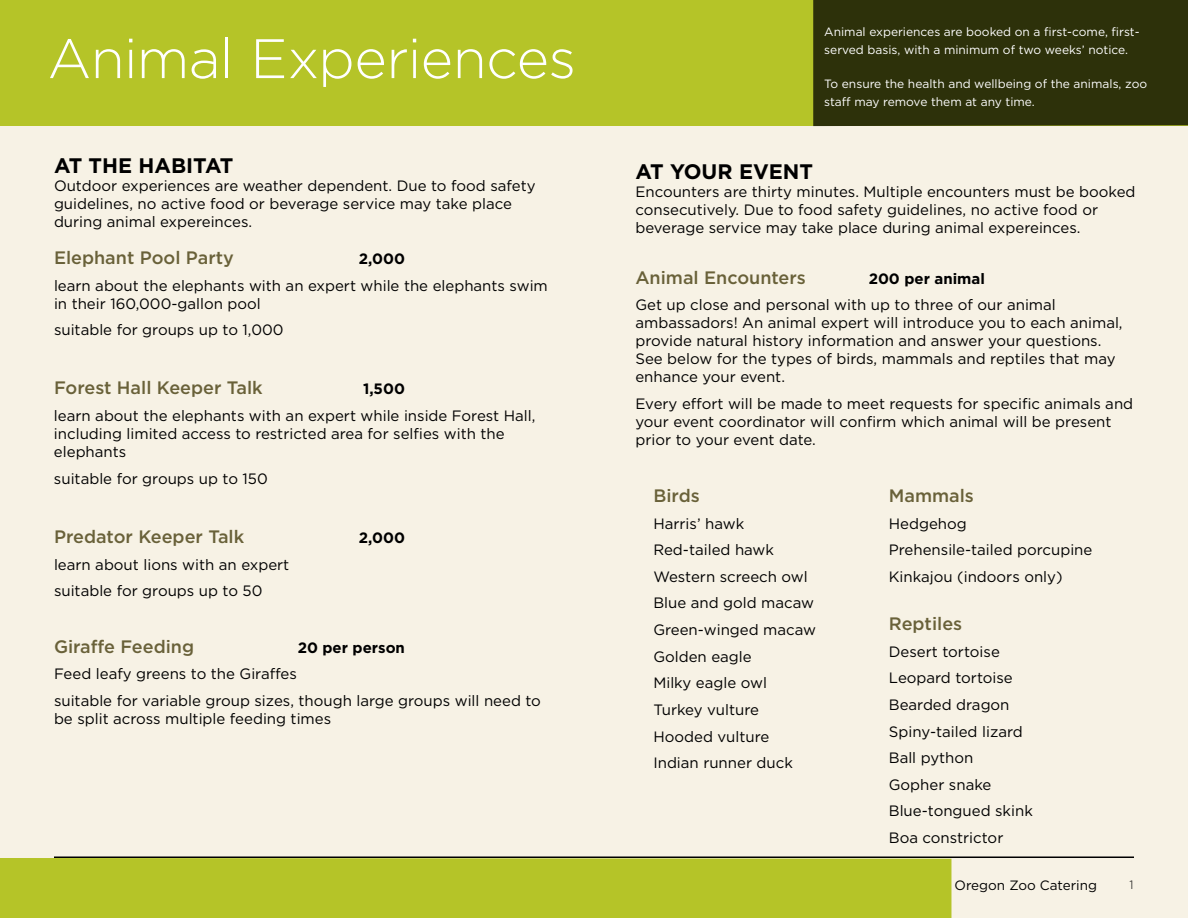
<style>
.page{position:relative;width:1188px;height:918px;background:#f7f2e5}
.page>*{position:absolute;margin:0;border:0;box-sizing:border-box;transform-origin:0 0}
.t1{font:300 55.5px "Gotham";letter-spacing:-.015em;color:#fff}
.t2{font:700 21px "Gotham";color:#000}
.t3{font:500 18px "Gotham";color:#696139}
.t4{font:15px/26.7px "Gotham";color:#000}
.t5{font:700 15px "Gotham";color:#000}
.t6{font:12px/18px "Gotham";color:#fff}
.t7{font:300 12px "Gotham";color:#000}
</style>
<div class="page">
<hr style="left:54px;top:856px;width:1080px;height:2px;background:#000">
<div style="left:0;top:0;width:1188px;height:125px;background:#b5c428"></div>
<div style="left:813px;top:0;width:375px;height:126px;background:#2d310a"></div>
<div style="left:0;top:858px;width:951px;height:60px;background:#b5c428"></div>
<h1 class="t1" style="left:48px;top:23px;width:530px">Animal Experiences</h1>
<p class="t6" style="left:824px;top:22px;width:317px">Animal experiences are booked on a first-come, first&shy;served basis, with a minimum of two weeks’ notice.</p>
<p class="t6" style="left:824px;top:74px;width:324px">To ensure the health and wellbeing of the animals, zoo staff may remove them at any time.</p>
<h2 class="t2" style="left:54px;top:151px;width:181px">AT THE HABITAT</h2>
<p class="t4" style="left:54px;top:176px;width:483px;line-height:18px">Outdoor experiences are weather dependent. Due to food safety guidelines, no active food or beverage service may take place during animal expereinces.</p>
<p class="t3" style="left:54px;top:246px;width:181px">Elephant Pool Party</p>
<p class="t5" style="left:359px;top:249px;width:48px">2,000</p>
<p class="t4" style="left:54px;top:276px;width:495px;line-height:18px">learn about the elephants with an expert while the elephants swim in their 160,000-gallon pool</p>
<p class="t4" style="left:54px;top:316px;width:231px">suitable for groups up to 1,000</p>
<p class="t3" style="left:54px;top:376px;width:210px">Forest Hall Keeper Talk</p>
<p class="t5" style="left:363px;top:379px;width:43px">1,500</p>
<p class="t4" style="left:54px;top:406px;width:483px;line-height:18px">learn about the elephants with an expert while inside Forest Hall, including limited access to restricted area for selfies with the elephants</p>
<p class="t4" style="left:54px;top:465px;width:215px">suitable for groups up to 150</p>
<p class="t3" style="left:54px;top:525px;width:192px">Predator Keeper Talk</p>
<p class="t5" style="left:359px;top:528px;width:48px">2,000</p>
<p class="t4" style="left:54px;top:551px;width:237px">learn about lions with an expert suitable for groups up to 50</p>
<p class="t3" style="left:54px;top:634px;width:142px">Giraffe Feeding</p>
<p class="t5" style="left:298px;top:637px;width:109px">20 per person</p>
<p class="t4" style="left:54px;top:660px;width:489px">Feed leafy greens to the Giraffes<br>suitable for variable group sizes, though large groups will need to</p>
<p class="t4" style="left:54px;top:705px;width:279px">be split across multiple feeding times</p>
<h2 class="t2" style="left:635px;top:158px;width:179px">AT YOUR EVENT</h2>
<p class="t4" style="left:635px;top:182px;width:502px;line-height:18px">Encounters are thirty minutes. Multiple encounters must be booked consecutively. Due to food safety guidelines, no active food or beverage service may take place during animal expereinces.</p>
<p class="t3" style="left:635px;top:265px;width:172px">Animal Encounters</p>
<p class="t5" style="left:869px;top:268px;width:118px">200 per animal</p>
<p class="t4" style="left:635px;top:296px;width:489px;line-height:18px">Get up close and personal with up to three of our animal ambassadors! An animal expert will introduce you to each animal, provide natural history information and answer your questions.<br>See below for the types of birds, mammals and reptiles that may enhance your event.</p>
<p class="t4" style="left:635px;top:394px;width:499px;line-height:18px">Every effort will be made to meet requests for specific animals and your event coordinator will confirm which animal will be present prior to your event date.</p>
<p class="t3" style="left:653px;top:484px;width:48px">Birds</p>
<p class="t4" style="left:653px;top:510px;width:164px">Harris’ hawk<br>Red-tailed hawk<br>Western screech owl<br>Blue and gold macaw<br>Green-winged macaw<br>Golden eagle<br>Milky eagle owl<br>Turkey vulture<br>Hooded vulture<br>Indian runner duck</p>
<p class="t3" style="left:889px;top:484px;width:87px">Mammals</p>
<p class="t4" style="left:889px;top:510px;width:205px">Hedgehog<br>Prehensile-tailed porcupine<br>Kinkajou (indoors only)</p>
<p class="t3" style="left:889px;top:612px;width:75px">Reptiles</p>
<p class="t4" style="left:889px;top:638px;width:146px">Desert tortoise<br>Leopard tortoise<br>Bearded dragon<br>Spiny-tailed lizard<br>Ball python<br>Gopher snake<br>Blue-tongued skink<br>Boa constrictor</p>
<p class="t7" style="left:1130px;top:877px;width:6px">1</p>
</div>
